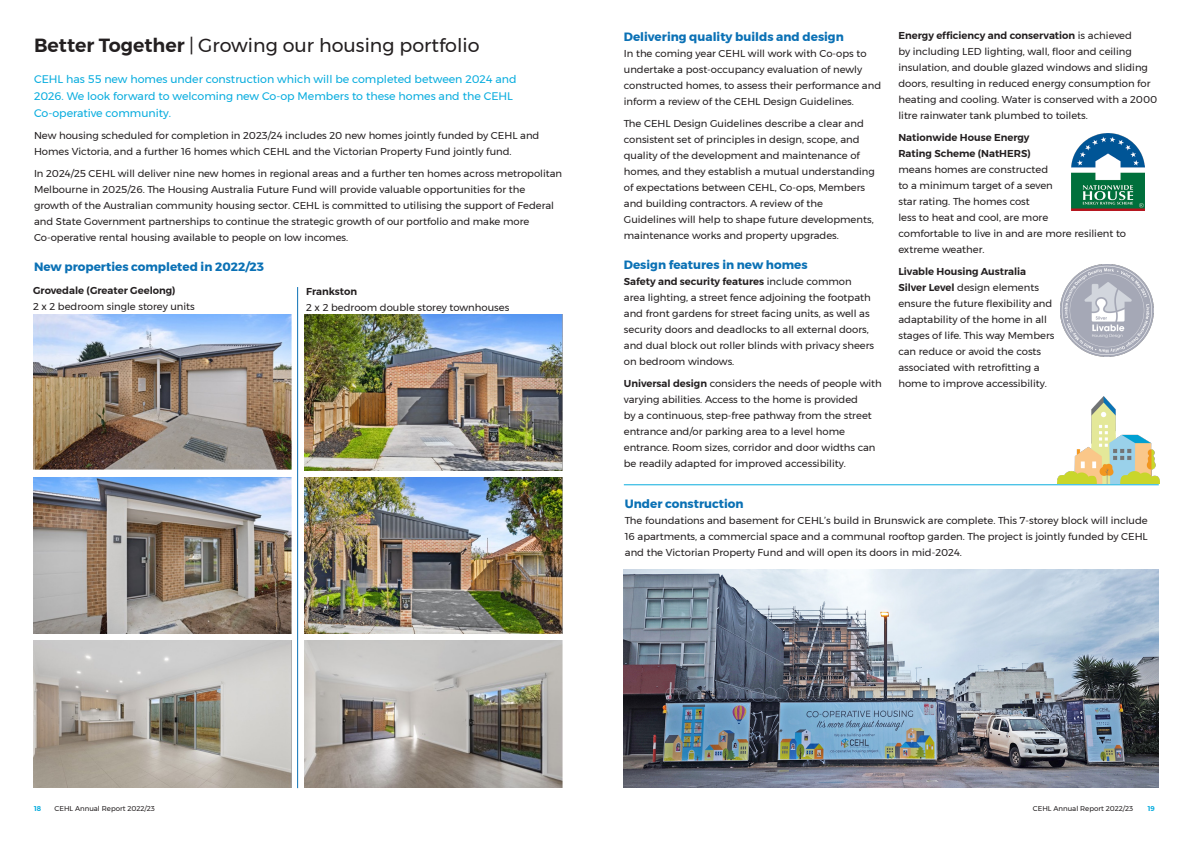
<style>
.page{position:relative;width:1191px;height:842px;background:#fff}
.page>*{position:absolute;margin:0;border:0;box-sizing:border-box;transform-origin:0 0}
.t1{font:19px "Montserrat";color:#231f20}
.Little_Heading{font:700 12px "Montserrat";color:#0b71b5}
.t2{font:11px/17px "Montserrat";color:#07acde}
.Little_Heading-2{font:10px/16px "Montserrat";color:#231f20}
.t3{font:7px "Montserrat";color:#231f20}
.t4{font:600 7px "Montserrat";color:#07acde}
.s1{font-weight:600}
</style>
<div class="page">
<img style="left:1071px;top:133px;width:73px;height:78px">
<img style="left:1060px;top:264px;width:93px;height:93px">
<img style="left:34px;top:315px;width:258px;height:154px">
<img style="left:34px;top:478px;width:258px;height:155px">
<img style="left:34px;top:641px;width:258px;height:146px">
<img style="left:304px;top:315px;width:258px;height:155px">
<img style="left:304px;top:478px;width:258px;height:155px">
<img style="left:304px;top:641px;width:258px;height:146px">
<hr style="left:297px;top:287px;width:1px;height:501px;background:#0b71b5">
<img style="left:624px;top:570px;width:534px;height:217px">
<hr style="left:624px;top:484px;width:534px;height:1px;background:#07acde">
<img style="left:1057px;top:397px;width:102px;height:87px">
<p class="t1" style="left:34px;top:31px;width:447px"><span class="s1">Better Together</span> | Growing our housing portfolio</p>
<p class="t2" style="left:34px;top:71px;width:484px">CEHL has 55 new homes under construction which will be completed between 2024 and<br>2026. We look forward to welcoming new Co-op Members to these homes and the CEHL<br>Co-operative community.</p>
<p class="Little_Heading-2" style="left:34px;top:127px;width:507px">New housing scheduled for completion in 2023/24 includes 20 new homes jointly funded by CEHL and<br>Homes Victoria, and a further 16 homes which CEHL and the Victorian Property Fund jointly fund.</p>
<p class="Little_Heading-2" style="left:34px;top:165px;width:529px">In 2024/25 CEHL will deliver nine new homes in regional areas and a further ten homes across metropolitan Melbourne in 2025/26. The Housing Australia Future Fund will provide valuable opportunities for the growth of the Australian community housing sector. CEHL is committed to utilising the support of Federal and State Government partnerships to continue the strategic growth of our portfolio and make more Co-operative rental housing available to people on low incomes.</p>
<p class="Little_Heading" style="left:34px;top:257px;width:232px">New properties completed in 2022/23</p>
<p class="Little_Heading-2" style="left:306px;top:284px;width:204px"><span class="s1">Frankston<br></span>2 x 2 bedroom double storey townhouses</p>
<p class="Little_Heading-2" style="left:33px;top:282px;width:163px"><span class="s1">Grovedale (Greater Geelong)<br></span>2 x 2 bedroom single storey units</p>
<p class="Little_Heading" style="left:624px;top:27px;width:221px">Delivering quality builds and design</p>
<p class="Little_Heading-2" style="left:624px;top:46px;width:259px">In the coming year CEHL will work with Co-ops to undertake a post-occupancy evaluation of newly constructed homes, to assess their performance and inform a review of the CEHL Design Guidelines.</p>
<p class="Little_Heading-2" style="left:624px;top:115px;width:252px">The CEHL Design Guidelines describe a clear and consistent set of principles in design, scope, and quality of the development and maintenance of homes, and they establish a mutual understanding of expectations between CEHL, Co‑ops, Members and building contractors. A review of the Guidelines will help to shape future developments, maintenance works and property upgrades.</p>
<p class="Little_Heading" style="left:624px;top:255px;width:185px">Design features in new homes</p>
<p class="Little_Heading-2" style="left:624px;top:274px;width:252px"><span class="s1">Safety and security features</span> include common area lighting, a street fence adjoining the footpath and front gardens for street facing units, as well as security doors and deadlocks to all external doors, and dual block out roller blinds with privacy sheers on bedroom windows.</p>
<p class="Little_Heading-2" style="left:624px;top:375px;width:259px"><span class="s1">Universal design</span> considers the needs of people with varying abilities. Access to the home is provided<br>by a continuous, step‑free pathway from the street entrance and/or parking area to a level home entrance. Room sizes, corridor and door widths can be readily adapted for improved accessibility.</p>
<p class="Little_Heading-2" style="left:898px;top:28px;width:260px"><span class="s1">Energy efficiency and conservation</span> is achieved<br>by including LED lighting, wall, floor and ceiling insulation, and double glazed windows and sliding doors, resulting in reduced energy consumption for heating and cooling. Water is conserved with a 2000 litre rainwater tank plumbed to toilets.</p>
<p class="Little_Heading-2" style="left:898px;top:129px;width:229px"><span class="s1">Nationwide House Energy<br>Rating Scheme (NatHERS)<br></span>means homes are constructed<br>to a minimum target of a seven<br>star rating. The homes cost<br>less to heat and cool, are more<br>comfortable to live in and are more resilient to extreme weather.</p>
<p class="Little_Heading-2" style="left:898px;top:263px;width:158px"><span class="s1">Livable Housing Australia<br>Silver Level</span> design elements ensure the future flexibility and adaptability of the home in all stages of life. This way Members can reduce or avoid the costs associated with retrofitting a home to improve accessibility.</p>
<p class="Little_Heading" style="left:625px;top:494px;width:120px">Under construction</p>
<p class="Little_Heading-2" style="left:625px;top:513px;width:524px;text-align:justify">The foundations and basement for CEHL’s build in Brunswick are complete. This 7-storey block will include 16 apartments, a commercial space and a communal rooftop garden. The project is jointly funded by CEHL and the Victorian Property Fund and will open its doors in mid-2024.</p>
<p class="t4" style="left:34px;top:803px;width:9px">18</p>
<p class="t3" style="left:55px;top:803px;width:102px">CEHL Annual Report 2022/23</p>
<p class="t3" style="left:1033px;top:803px;width:102px">CEHL Annual Report 2022/23</p>
<p class="t4" style="left:1147px;top:803px;width:9px">19</p>
</div>
